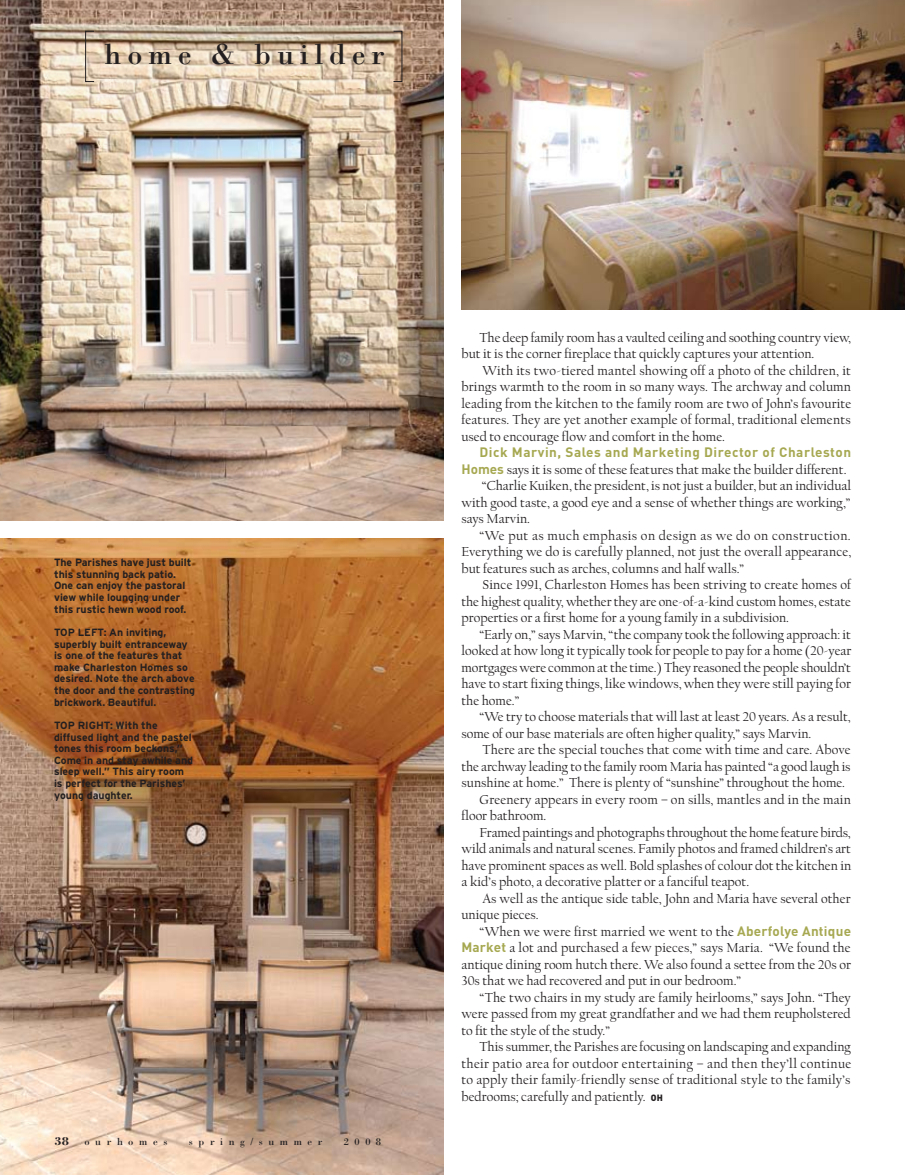
<style>
.page{position:relative;width:905px;height:1175px;background:#fff}
.page>*{position:absolute;margin:0;border:0;box-sizing:border-box;transform-origin:0 0}
.t1{font:30px "Bodoni";letter-spacing:.205em;color:#231f20}
.t2{font:13.5px/16.5px "FB Californian";color:#231f20}
.t3{font:13.5px "FB Californian";letter-spacing:.025em;color:#231f20}
.t4{font:13.5px "FB Californian";letter-spacing:.03em;color:#231f20}
.t5{font:700 13.5px "DIN";letter-spacing:.04em;color:#a6a851}
.t6{font:700 12px "Bodoni";color:#231f20}
.t7{font:700 10.5px/11.6px "Interstate";color:#231f20}
.t8{font:10.5px "Bodoni";letter-spacing:.53em;color:#231f20}
.s1{font-family:"DIN";font-weight:700;color:#a6a851}
.s2{font-family:"DIN";font-weight:900;font-size:9px}
</style>
<div class="page">
<img style="left:0;top:538px;width:443px;height:636px">
<img style="left:0;top:0;width:443px;height:520px">
<div style="left:85px;top:31px;width:9px;height:51px;border:1px solid #231f20"></div>
<div style="left:393px;top:31px;width:9px;height:51px;border:1px solid #231f20"></div>
<img style="left:461px;top:0;width:443px;height:309px">
<h1 class="t1" style="left:105px;top:35px;width:282px">home &amp; builder</h1>
<p class="t7" style="left:54px;top:556px;width:139px">The Parishes have just built this stunning back patio.<br>One can enjoy the pastoral view while lounging under this rustic hewn wood roof.</p>
<p class="t7" style="left:54px;top:626px;width:143px">TOP LEFT: An inviting, superbly built entranceway is one of the features that make Charleston Homes so desired. Note the arch above the door and the contrasting brickwork. Beautiful.</p>
<p class="t7" style="left:54px;top:719px;width:141px">TOP RIGHT: With the diffused light and the pastel tones this room beckons,”<br>Come in and stay awhile and sleep well.” This airy room is perfect for the Parishes’ young daughter.</p>
<p class="t6" style="left:54px;top:1133px;width:16px">38</p>
<p class="t8" style="left:85px;top:1135px;width:84px">ourhomes</p>
<p class="t8" style="left:189px;top:1135px;width:135px">spring/summer</p>
<p class="t8" style="left:344px;top:1135px;width:39px">2008</p>
<p class="t2" style="left:461px;top:330px;width:391px;text-indent:18px">The deep family room has a vaulted ceiling and soothing country view, but it is the corner fireplace that quickly captures your attention.</p>
<p class="t2" style="left:461px;top:363px;width:391px;text-align:justify;text-indent:21px">With its two-tiered mantel showing off a photo of the children, it brings warmth to the room in so many ways. The archway and column leading from the kitchen to the family room are two of John’s favourite features. They are yet another example of formal, traditional elements used to encourage flow and comfort in the home.</p>
<p class="t5" style="left:479px;top:443px;width:373px">Dick Marvin, Sales and Marketing Director of Charleston</p>
<p class="t2" style="left:461px;top:462px;width:386px"><span class="s1">Homes</span> says it is some of these features that make the builder different.</p>
<p class="t2" style="left:482px;top:478px;width:371px">“Charlie Kuiken, the president, is not just a builder, but an individual</p>
<p class="t2" style="left:461px;top:495px;width:390px">with good taste, a good eye and a sense of whether things are working,”</p>
<p class="t2" style="left:461px;top:511px;width:70px">says Marvin.</p>
<p class="t4" style="left:479px;top:528px;width:373px">“We put as much emphasis on design as we do on construction.</p>
<p class="t2" style="left:461px;top:544px;width:391px">Everything we do is carefully planned, not just the overall appearance,</p>
<p class="t2" style="left:461px;top:561px;width:284px">but features such as arches, columns and half walls.”</p>
<p class="t2" style="left:482px;top:577px;width:370px">Since 1991, Charleston Homes has been striving to create homes of</p>
<p class="t2" style="left:461px;top:594px;width:391px">the highest quality, whether they are one-of-a-kind custom homes, estate</p>
<p class="t2" style="left:461px;top:610px;width:329px">properties or a first home for a young family in a subdivision.</p>
<p class="t2" style="left:479px;top:627px;width:373px">“Early on,” says Marvin, “the company took the following approach: it</p>
<p class="t2" style="left:461px;top:643px;width:391px">looked at how long it typically took for people to pay for a home (20-year</p>
<p class="t2" style="left:461px;top:660px;width:391px">mortgages were common at the time.) They reasoned the people shouldn’t</p>
<p class="t2" style="left:461px;top:676px;width:391px">have to start fixing things, like windows, when they were still paying for</p>
<p class="t2" style="left:461px;top:693px;width:59px">the home.”</p>
<p class="t2" style="left:479px;top:709px;width:373px">“We try to choose materials that will last at least 20 years. As a result,</p>
<p class="t2" style="left:461px;top:726px;width:351px">some of our base materials are often higher quality,” says Marvin.</p>
<p class="t2" style="left:482px;top:742px;width:369px">There are the special touches that come with time and care. Above</p>
<p class="t2" style="left:461px;top:759px;width:390px">the archway leading to the family room Maria has painted “a good laugh is</p>
<p class="t2" style="left:461px;top:775px;width:385px">sunshine at home.” There is plenty of “sunshine” throughout the home.</p>
<p class="t2" style="left:479px;top:792px;width:373px">Greenery appears in every room – on sills, mantles and in the main</p>
<p class="t2" style="left:461px;top:808px;width:86px">floor bathroom.</p>
<p class="t2" style="left:479px;top:825px;width:372px">Framed paintings and photographs throughout the home feature birds,</p>
<p class="t2" style="left:461px;top:841px;width:391px">wild animals and natural scenes. Family photos and framed children’s art</p>
<p class="t2" style="left:461px;top:858px;width:391px">have prominent spaces as well. Bold splashes of colour dot the kitchen in</p>
<p class="t2" style="left:461px;top:874px;width:289px">a kid’s photo, a decorative platter or a fanciful teapot.</p>
<p class="t2" style="left:482px;top:891px;width:369px">As well as the antique side table, John and Maria have several other</p>
<p class="t2" style="left:461px;top:907px;width:79px">unique pieces.</p>
<p class="t2" style="left:479px;top:924px;width:373px">“When we were first married we went to the <span class="s1">Aberfolye Antique</span></p>
<p class="t2" style="left:461px;top:940px;width:391px"><span class="s1">Market</span> a lot and purchased a few pieces,” says Maria. “We found the</p>
<p class="t2" style="left:461px;top:957px;width:391px">antique dining room hutch there. We also found a settee from the 20s or</p>
<p class="t2" style="left:461px;top:973px;width:281px">30s that we had recovered and put in our bedroom.”</p>
<p class="t2" style="left:479px;top:990px;width:373px">“The two chairs in my study are family heirlooms,” says John. “They</p>
<p class="t2" style="left:461px;top:1006px;width:391px">were passed from my great grandfather and we had them reupholstered</p>
<p class="t2" style="left:461px;top:1023px;width:150px">to fit the style of the study.”</p>
<p class="t2" style="left:479px;top:1039px;width:373px">This summer, the Parishes are focusing on landscaping and expanding</p>
<p class="t3" style="left:461px;top:1056px;width:391px">their patio area for outdoor entertaining – and then they’ll continue</p>
<p class="t2" style="left:461px;top:1072px;width:390px">to apply their family-friendly sense of traditional style to the family’s</p>
<p class="t2" style="left:461px;top:1089px;width:203px">bedrooms; carefully and patiently. <span class="s2">OH</span></p>
</div>
